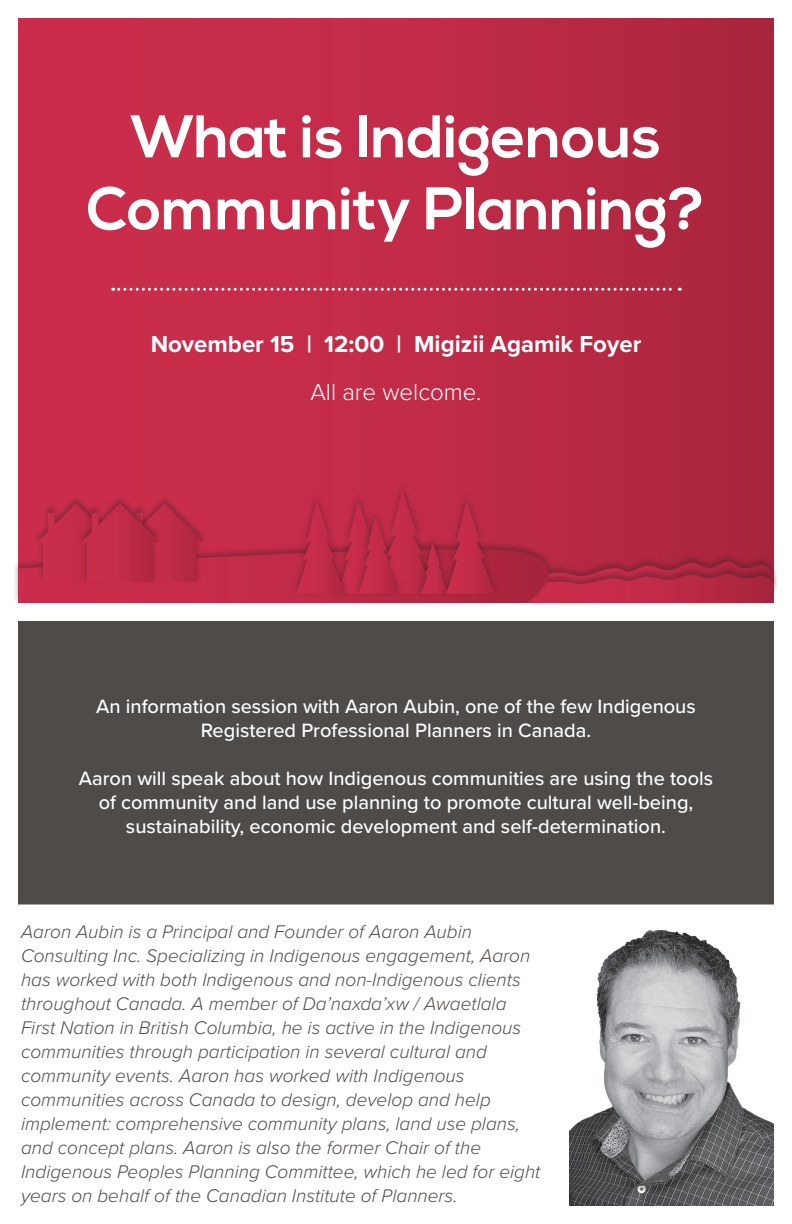
<style>
.page{position:relative;width:792px;height:1224px;background:#fff}
.page>*{position:absolute;margin:0;border:0;box-sizing:border-box;transform-origin:0 0}
.t1{font:700 60px/72px "Nexa";color:#fff;text-align:center}
.t2{font:700 24px "Proxima Nova";color:#fff}
.t3{font:300 24px "Proxima Nova";color:#fff}
.t4{font:500 20px/24px "Proxima Nova";color:#fff;text-align:center}
.t5{font:italic 300 19px/24px "Proxima Nova";color:#4e4b49}
</style>
<div class="page">
<div style="left:18px;top:18px;width:756px;height:585px;background:linear-gradient(to right,#d02f4e,#ad273e)"></div>
<div style="left:522px;top:565px;width:257px;height:40px;background:#f3f3f3"></div>
<div style="left:12px;top:540px;width:542px;height:65px;background:#231f20;opacity:.35"></div>
<div style="left:374px;top:481px;width:66px;height:116px;background:#c12b48"></div>
<svg style="left:113px;top:288px;width:567px;height:3px"></svg>
<svg style="left:18px;top:490px;width:761px;height:113px;background:#ba2b45"></svg>
<div style="left:18px;top:621px;width:756px;height:283px;background:#4e4b49"></div>
<img style="left:570px;top:929px;width:204px;height:277px">
<p class="t1" style="left:86px;top:103px;width:620px">What is Indigenous<br>Community Planning?</p>
<p class="t2" style="left:151px;top:326px;width:492px">November 15 | 12:00 | Migizii Agamik Foyer</p>
<p class="t3" style="left:310px;top:374px;width:173px">All are welcome.</p>
<p class="t4" style="left:96px;top:694px;width:601px">An information session with Aaron Aubin, one of the few Indigenous<br>Registered Professional Planners in Canada.</p>
<p class="t4" style="left:79px;top:766px;width:636px">Aaron will speak about how Indigenous communities are using the tools of community and land use planning to promote cultural well-being, sustainability, economic development and self-determination.</p>
<p class="t5" style="left:21px;top:918px;width:521px">Aaron Aubin is a Principal and Founder of Aaron Aubin Consulting Inc. Specializing in Indigenous engagement, Aaron has worked with both Indigenous and non-Indigenous clients throughout Canada. A member of Da’naxda’xw / Awaetlala First Nation in British Columbia, he is active in the Indigenous communities through participation in several cultural and community events. Aaron has worked with Indigenous communities across Canada to design, develop and help implement: comprehensive community plans, land use plans, and concept plans. Aaron is also the former Chair of the Indigenous Peoples Planning Committee, which he led for eight years on behalf of the Canadian Institute of Planners.</p>
</div>
